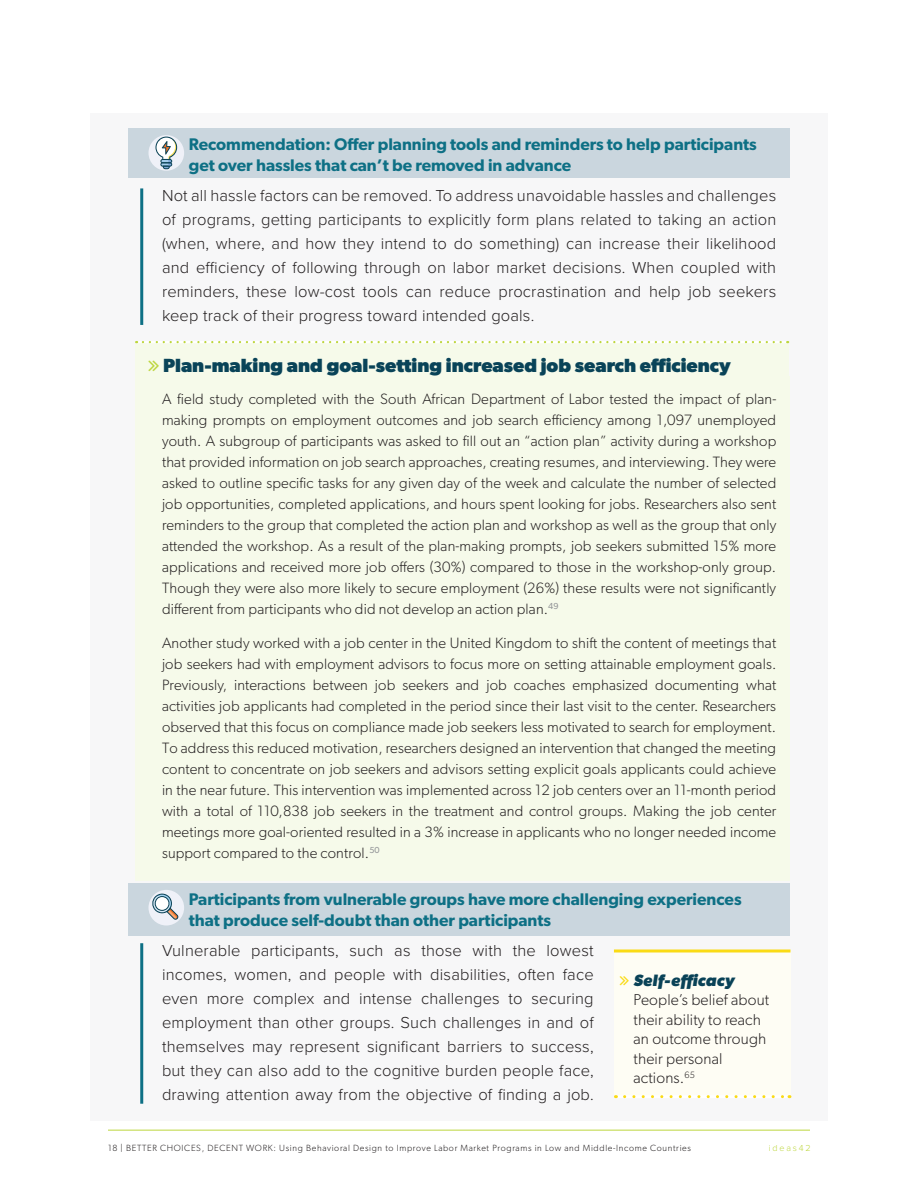
<style>
.page{position:relative;width:918px;height:1188px;background:#fff}
.page>*{position:absolute;margin:0;border:0;box-sizing:border-box;transform-origin:0 0}
.Heading_6_Table{font:700 19.2px "Gibson";color:#094358}
.Heading_5_Example_te{font:600 16.8px/20.2px "Gibson";color:#0e7085}
.Body_inset_example{font:300 16.5px/24px "Proxima Nova";letter-spacing:.01em;color:#231f20;text-align:justify}
.Behavioral_Science_B{font:italic 700 16.5px "Gibson";letter-spacing:.015em;color:#094257}
.Box_body{font:300 15.75px/19.5px "Gibson";letter-spacing:.01em;color:#231f20}
.Case_Study_Body{font:300 15px/21px "Gibson";letter-spacing:.01em;color:#231f20;text-align:justify}
.t1{font:300 9px "Gibson";letter-spacing:.075em;color:#231f20}
.t2{font:300 9px "Proxima Nova";letter-spacing:.2em;color:#bdd63d}
</style>
<div class="page">
<hr style="left:108px;top:1130px;width:702px;height:1px;background:#bdd63d">
<div style="left:90px;top:113px;width:738px;height:1008px;background:#f7f7f8"></div>
<div style="left:128px;top:128px;width:662px;height:49px;background:#cad6de"></div>
<hr style="left:140px;top:188px;width:3px;height:137px;background:#0e7085">
<div style="left:135px;top:376px;width:655px;height:261px;background:#f6faea"></div>
<div style="left:135px;top:621px;width:655px;height:260px;background:#f6faea"></div>
<div style="left:128px;top:883px;width:662px;height:53px;background:#cad6de"></div>
<hr style="left:140px;top:943px;width:3px;height:161px;background:#0e7085">
<div style="left:149px;top:135px;width:35px;height:36px;background:#eff1f8;border-radius:50%"></div>
<svg style="left:155px;top:137px;width:22px;height:32px"></svg>
<div style="left:135px;top:342px;width:653px;height:46px;background:#f6faea"></div>
<hr style="left:136px;top:341px;width:651px;height:2px;background:#fff">
<svg style="left:143px;top:341px;width:645px;height:2px"></svg>
<div style="left:149px;top:890px;width:35px;height:36px;background:#eff1f8;border-radius:50%"></div>
<svg style="left:151px;top:893px;width:28px;height:27px"></svg>
<div style="left:614px;top:951px;width:176px;height:146px;background:#fefdf4"></div>
<hr style="left:615px;top:1095px;width:174px;height:3px;background:#fff">
<hr style="left:614px;top:950px;width:176px;height:2px;background:#fadb15">
<svg style="left:625px;top:1095px;width:165px;height:3px"></svg>
<p class="Heading_5_Example_te" style="left:189px;top:134px;width:570px">Recommendation: Offer planning tools and reminders to help participants get over hassles that can’t be removed in advance</p>
<p class="Body_inset_example" style="left:162px;top:183px;width:616px">Not all hassle factors can be removed. To address unavoidable hassles and challenges of programs, getting participants to explicitly form plans related to taking an action (when, where, and how they intend to do something) can increase their likelihood and efficiency of following through on labor market decisions. When coupled with reminders, these low-cost tools can reduce procrastination and help job seekers keep track of their progress toward intended goals.</p>
<p class="Heading_6_Table" style="left:163px;top:354px;width:569px">Plan-making and goal-setting increased job search efficiency</p>
<p class="Case_Study_Body" style="left:162px;top:388px;width:616px">A field study completed with the South African Department of Labor tested the impact of plan&shy;making prompts on employment outcomes and job search efficiency among 1,097 unemployed youth. A subgroup of participants was asked to fill out an “action plan” activity during a workshop that provided information on job search approaches, creating resumes, and interviewing. They were asked to outline specific tasks for any given day of the week and calculate the number of selected job opportunities, completed applications, and hours spent looking for jobs. Researchers also sent reminders to the group that completed the action plan and workshop as well as the group that only attended the workshop. As a result of the plan-making prompts, job seekers submitted 15% more applications and received more job offers (30%) compared to those in the workshop-only group.<br>Though they were also more likely to secure employment (26%) these results were not significantly different from participants who did not develop an action plan.<sup>49</sup></p>
<p class="Case_Study_Body" style="left:162px;top:632px;width:616px">Another study worked with a job center in the United Kingdom to shift the content of meetings that job seekers had with employment advisors to focus more on setting attainable employment goals.<br>Previously, interactions between job seekers and job coaches emphasized documenting what activities job applicants had completed in the period since their last visit to the center. Researchers observed that this focus on compliance made job seekers less motivated to search for employment.<br>To address this reduced motivation, researchers designed an intervention that changed the meeting content to concentrate on job seekers and advisors setting explicit goals applicants could achieve in the near future. This intervention was implemented across 12 job centers over an 11-month period with a total of 110,838 job seekers in the treatment and control groups. Making the job center meetings more goal-oriented resulted in a 3% increase in applicants who no longer needed income support compared to the control.<sup>50</sup></p>
<p class="Heading_5_Example_te" style="left:189px;top:889px;width:554px">Participants from vulnerable groups have more challenging experiences that produce self-doubt than other participants</p>
<p class="Body_inset_example" style="left:162px;top:938px;width:433px">Vulnerable participants, such as those with the lowest incomes, women, and people with disabilities, often face even more complex and intense challenges to securing employment than other groups. Such challenges in and of themselves may represent significant barriers to success, but they can also add to the cognitive burden people face, drawing attention away from the objective of finding a job.</p>
<p class="Behavioral_Science_B" style="left:634px;top:970px;width:102px">Self-efficacy</p>
<p class="Box_body" style="left:633px;top:990px;width:137px">People’s belief about their ability to reach an outcome through their personal actions.<sup>65</sup></p>
<p class="t1" style="left:108px;top:1142px;width:585px">18 | BETTER CHOICES, DECENT WORK: Using Behavioral Design to Improve Labor Market Programs in Low and Middle-Income Countries</p>
<p class="t2" style="left:769px;top:1141px;width:43px">ideas42</p>
</div>
